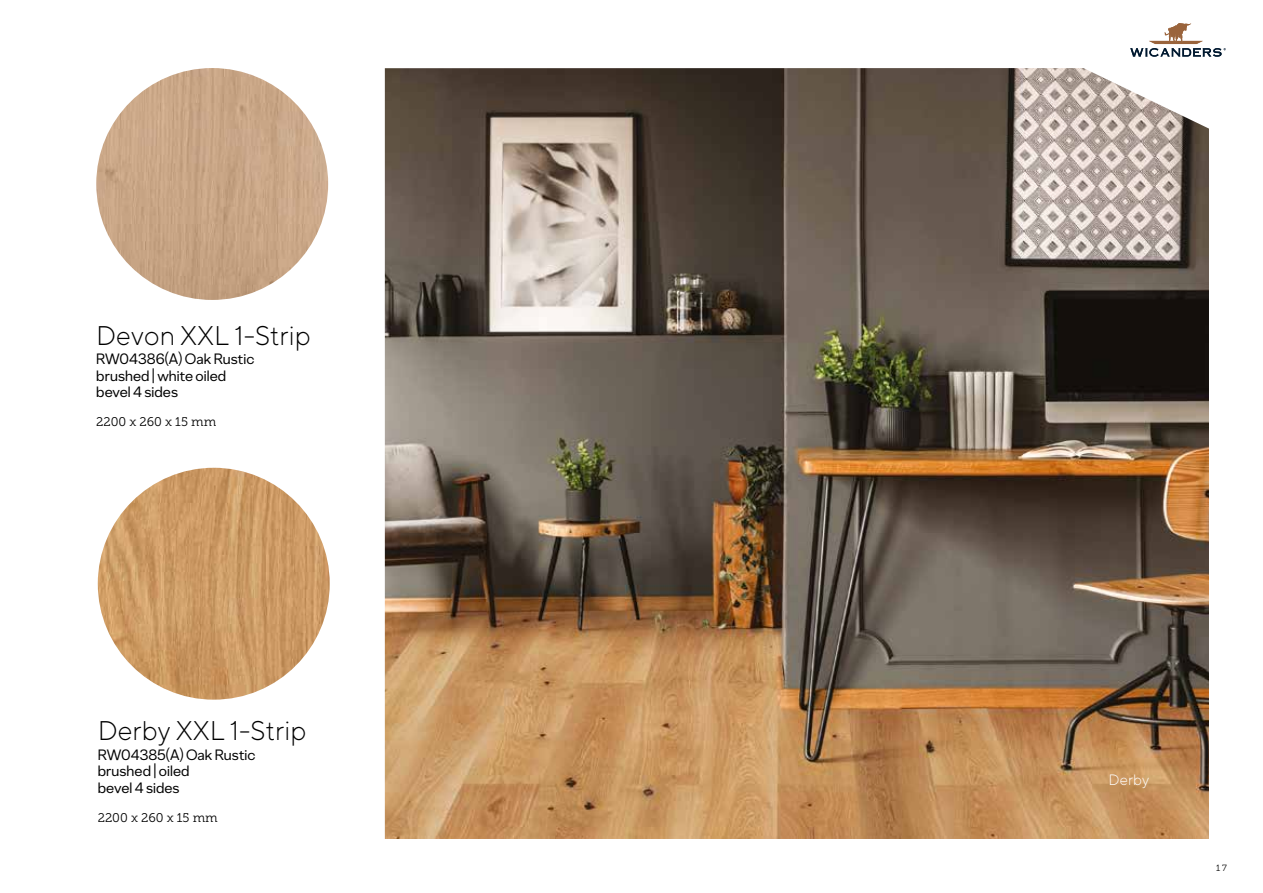
<style>
.page{position:relative;width:1263px;height:893px;background:#fff}
.page>*{position:absolute;margin:0;border:0;box-sizing:border-box;transform-origin:0 0}
.t1{font:300 27px "TT Norms";color:#000}
.t2{font:15px/16.5px "Amorim Sans";letter-spacing:.005em;color:#000}
.t3{font:300 15px "TT Norms";color:#fff}
.t4{font:12.6px "Museo Slab 300";color:#000}
.t5{font:9px "Museo Slab 300";color:#000}
</style>
<div class="page">
<img style="left:385px;top:68px;width:824px;height:771px">
<img style="left:98px;top:468px;width:232px;height:232px;border-radius:116px">
<img style="left:96px;top:68px;width:232px;height:232px;border-radius:116px">
<svg style="left:916px;top:68px;width:293px;height:93px"></svg>
<svg style="left:1130px;top:23px;width:96px;height:34px"></svg>
<h1 class="t1" style="left:96px;top:319px;width:216px">Devon XXL 1-Strip</h1>
<p class="t2" style="left:96px;top:350px;width:160px">RW04386(A) Oak Rustic brushed | white oiled bevel 4 sides</p>
<p class="t4" style="left:96px;top:415px;width:122px">2200 x 260 x 15 mm</p>
<h1 class="t1" style="left:98px;top:714px;width:210px">Derby XXL 1-Strip</h1>
<p class="t2" style="left:98px;top:746px;width:159px">RW04385(A) Oak Rustic brushed | oiled<br>bevel 4 sides</p>
<p class="t4" style="left:98px;top:810px;width:122px">2200 x 260 x 15 mm</p>
<p class="t3" style="left:1109px;top:770px;width:42px">Derby</p>
<p class="t5" style="left:1216px;top:863px;width:12px">17</p>
</div>
